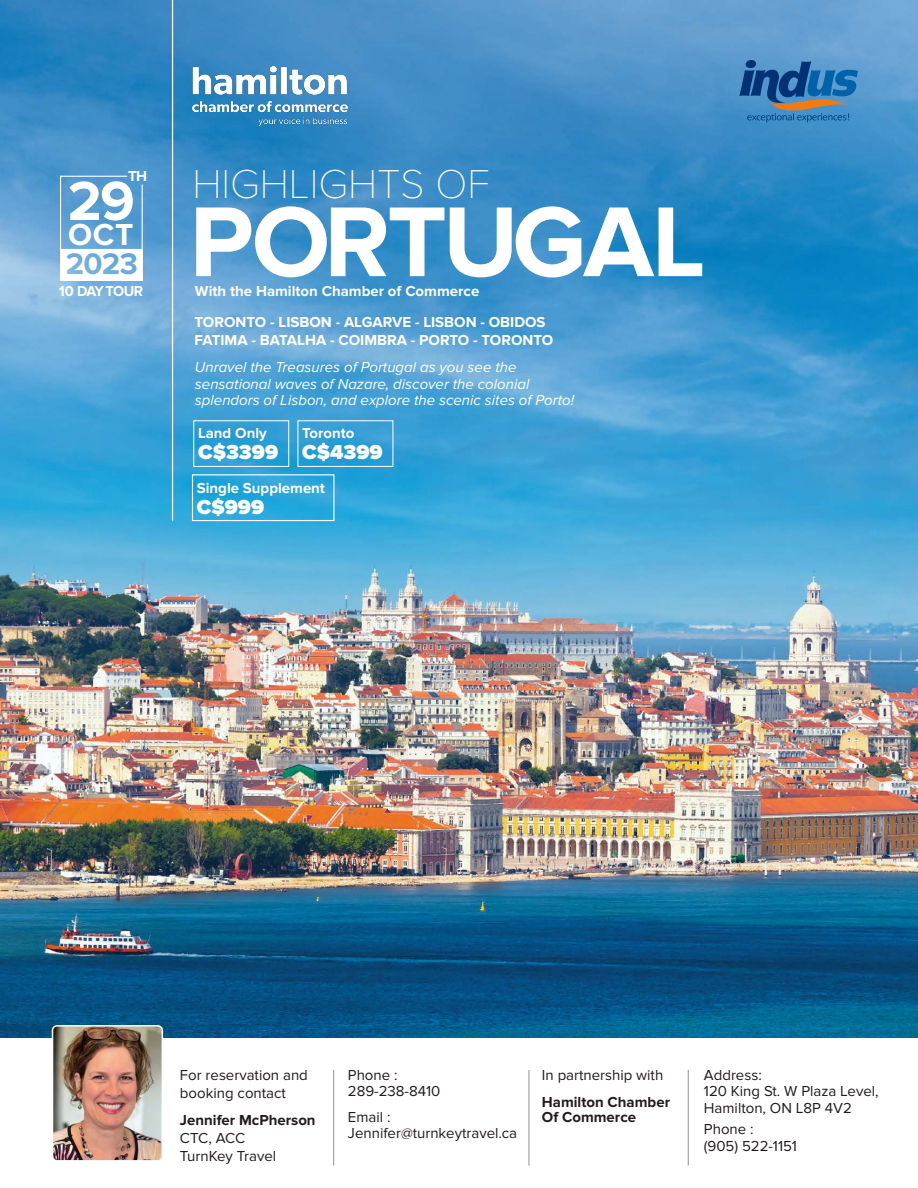
<style>
.page{position:relative;width:918px;height:1188px;background:#fff}
.page>*{position:absolute;margin:0;border:0;box-sizing:border-box;transform-origin:0 0}
.t1{font:700 102.9px "Proxima Nova";letter-spacing:-.03em;color:#fff}
.t2{font:100 41.85px "Proxima Nova T";color:#fff}
.t3{font:700 31.5px "Proxima Nova";color:#fff}
.t4{font:900 21px "Proxima Nova";color:#fff}
.t5{font:15px/16.5px "Proxima Nova";color:#231a1c}
.t6{font:700 15px/18px "Proxima Nova";color:#fff}
.t7{font:italic 15px/16.5px "Proxima Nova";color:#fff}
.t8{font:700 15px/15px "Proxima Nova";color:#231a1c}
.t9{font:700 15px "Proxima Nova";letter-spacing:-.05em;color:#fff}
</style>
<div class="page">
<img style="left:0;top:0;width:918px;height:1038px">
<svg style="left:739px;top:60px;width:119px;height:63px;background:#3d78a9"></svg>
<hr style="left:172px;top:0;width:1px;height:521px;background:#fff">
<svg style="left:59px;top:175px;width:84px;height:107px"></svg>
<img style="left:52px;top:1026px;width:108px;height:133px">
<div style="left:52px;top:1025px;width:111px;height:137px;border:2px solid #fff;border-radius:4px"></div>
<img style="left:192px;top:67px;width:155px;height:58px">
<div style="left:193px;top:420px;width:96px;height:47px;border:1px solid #fff"></div>
<div style="left:192px;top:474px;width:143px;height:47px;border:1px solid #fff"></div>
<div style="left:297px;top:420px;width:96px;height:47px;border:1px solid #fff"></div>
<hr style="left:333px;top:1070px;width:1px;height:96px;background:#929292">
<hr style="left:688px;top:1070px;width:1px;height:96px;background:#929292">
<hr style="left:529px;top:1070px;width:1px;height:96px;background:#929292">
<p class="t6" style="left:128px;top:167px;width:21px">TH</p>
<h3 class="t3" style="left:68px;top:217px;width:69px"><sup>29</sup>OCT</h3>
<p class="t9" style="left:59px;top:282px;width:86px">10 DAY TOUR</p>
<h2 class="t2" style="left:192px;top:160px;width:299px">HIGHLIGHTS OF</h2>
<h1 class="t1" style="left:189px;top:183px;width:518px">PORTUGAL</h1>
<p class="t6" style="left:195px;top:282px;width:286px">With the Hamilton Chamber of Commerce</p>
<p class="t6" style="left:195px;top:313px;width:360px">TORONTO - LISBON - ALGARVE - LISBON - OBIDOS<br>FATIMA - BATALHA - COIMBRA - PORTO - TORONTO</p>
<p class="t7" style="left:195px;top:359px;width:381px">Unravel the Treasures of Portugal as you see the sensational waves of Nazare, discover the colonial splendors of Lisbon, and explore the scenic sites of Porto!</p>
<p class="t6" style="left:198px;top:425px;width:70px">Land Only</p>
<h3 class="t4" style="left:198px;top:440px;width:82px">C$3399</h3>
<p class="t6" style="left:302px;top:425px;width:54px">Toronto</p>
<h3 class="t4" style="left:302px;top:440px;width:82px">C$4399</h3>
<p class="t6" style="left:197px;top:479px;width:130px">Single Supplement</p>
<h3 class="t4" style="left:197px;top:494px;width:69px">C$999</h3>
<p class="t5" style="left:180px;top:1066px;width:129px;line-height:18px">For reservation and booking contact</p>
<p class="t8" style="left:180px;top:1113px;width:137px">Jennifer McPherson</p>
<p class="t5" style="left:180px;top:1129px;width:98px;line-height:18px">CTC, ACC<br>TurnKey Travel</p>
<p class="t5" style="left:348px;top:1067px;width:94px">Phone :<br>289-238-8410</p>
<p class="t5" style="left:348px;top:1109px;width:171px">Email :<br>Jennifer@turnkeytravel.ca</p>
<p class="t5" style="left:542px;top:1067px;width:123px">In partnership with</p>
<p class="t8" style="left:542px;top:1095px;width:130px">Hamilton Chamber<br>Of Commerce</p>
<p class="t5" style="left:704px;top:1067px;width:176px">Address:<br>120 King St. W Plaza Level,<br>Hamilton, ON L8P 4V2</p>
<p class="t5" style="left:704px;top:1121px;width:95px">Phone :<br>(905) 522-1151</p>
</div>
